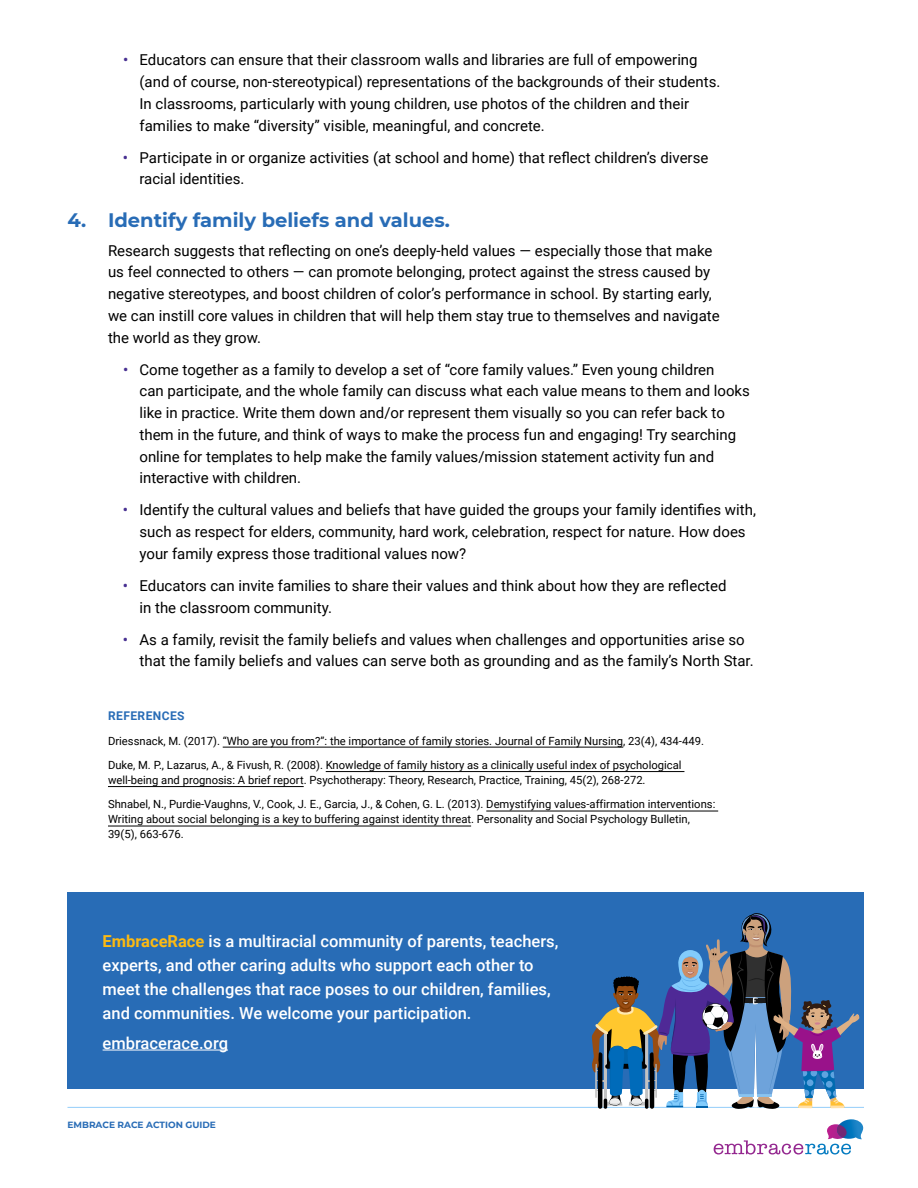
<style>
.page{position:relative;width:918px;height:1188px;background:#fff}
.page>*{position:absolute;margin:0;border:0;box-sizing:border-box;transform-origin:0 0}
.t1{font:700 19.5px "Montserrat";color:#286cb6}
.t2{font:500 16.5px/24px "Roboto";color:#fff}
.t3{font:15px/21.8px "Roboto";color:#000}
.t4{font:700 12px "Roboto";letter-spacing:.035em;color:#286cb6}
.t5{font:11.25px/24.5px "Roboto";color:#000}
.t6{font:700 9px "Montserrat";color:#286cb6}
.s1{font-weight:500;color:#483092}
.s2{font-weight:700;color:#fdba12}
</style>
<div class="page">
<svg style="left:714px;top:1119px;width:150px;height:36px"></svg>
<hr style="left:68px;top:1107px;width:796px;height:1px;background:#93cefa">
<hr style="left:223px;top:747px;width:400px;height:1px;background:#000">
<hr style="left:326px;top:771px;width:358px;height:1px;background:#000">
<hr style="left:108px;top:786px;width:196px;height:1px;background:#000">
<hr style="left:486px;top:811px;width:232px;height:1px;background:#000">
<hr style="left:108px;top:826px;width:363px;height:1px;background:#000">
<div style="left:68px;top:892px;width:796px;height:197px;background:#286cb6"></div>
<hr style="left:103px;top:1050px;width:125px;height:1px;background:#fff">
<svg style="left:592px;top:913px;width:267px;height:196px"></svg>
<p class="t3" style="left:139px;top:48px;width:582px;text-indent:-16px"><span class="s1">•</span> Educators can ensure that their classroom walls and libraries are full of empowering (and of course, non-stereotypical) representations of the backgrounds of their students.<br>In classrooms, particularly with young children, use photos of the children and their families to make “diversity” visible, meaningful, and concrete.</p>
<p class="t3" style="left:139px;top:146px;width:570px;text-indent:-16px"><span class="s1">•</span> Participate in or organize activities (at school and home) that reflect children’s diverse racial identities.</p>
<h1 class="t1" style="left:68px;top:206px;width:384px">4. Identify family beliefs and values.</h1>
<p class="t3" style="left:108px;top:239px;width:613px">Research suggests that reflecting on one’s deeply-held values — especially those that make us feel connected to others — can promote belonging, protect against the stress caused by negative stereotypes, and boost children of color’s performance in school. By starting early, we can instill core values in children that will help them stay true to themselves and navigate the world as they grow.</p>
<p class="t3" style="left:139px;top:358px;width:612px;text-indent:-16px"><span class="s1">•</span> Come together as a family to develop a set of “core family values.” Even young children<br>can participate, and the whole family can discuss what each value means to them and looks like in practice. Write them down and/or represent them visually so you can refer back to them in the future, and think of ways to make the process fun and engaging! Try searching online for templates to help make the family values/mission statement activity fun and interactive with children.</p>
<p class="t3" style="left:139px;top:499px;width:618px;text-indent:-16px"><span class="s1">•</span> Identify the cultural values and beliefs that have guided the groups your family identifies with, such as respect for elders, community, hard work, celebration, respect for nature. How does your family express those traditional values now?</p>
<p class="t3" style="left:139px;top:574px;width:589px;text-indent:-16px"><span class="s1">•</span> Educators can invite families to share their values and think about how they are reflected in the classroom community.</p>
<p class="t3" style="left:139px;top:628px;width:616px;text-indent:-16px"><span class="s1">•</span> As a family, revisit the family beliefs and values when challenges and opportunities arise so that the family beliefs and values can serve both as grounding and as the family’s North Star.</p>
<p class="t4" style="left:108px;top:707px;width:78px">REFERENCES</p>
<p class="t5" style="left:108px;top:728px;width:598px">Driessnack, M. (2017). “Who are you from?”: the importance of family stories. Journal of Family Nursing, 23(4), 434-449.<br>Duke, M. P., Lazarus, A., &amp; Fivush, R. (2008). Knowledge of family history as a clinically useful index of psychological</p>
<p class="t5" style="left:108px;top:767px;width:609px">well-being and prognosis: A brief report. Psychotherapy: Theory, Research, Practice, Training, 45(2), 268-272.<br>Shnabel, N., Purdie-Vaughns, V., Cook, J. E., Garcia, J., &amp; Cohen, G. L. (2013). Demystifying values-affirmation interventions:</p>
<p class="t5" style="left:108px;top:812px;width:583px;line-height:15px">Writing about social belonging is a key to buffering against identity threat. Personality and Social Psychology Bulletin,<br>39(5), 663-676.</p>
<p class="t2" style="left:103px;top:928px;width:457px"><span class="s2">EmbraceRace</span> is a multiracial community of parents, teachers, experts, and other caring adults who support each other to meet the challenges that race poses to our children, families, and communities. We welcome your participation.</p>
<p class="t2" style="left:103px;top:1030px;width:127px">embracerace.org</p>
<p class="t6" style="left:68px;top:1118px;width:150px">EMBRACE RACE ACTION GUIDE</p>
</div>
